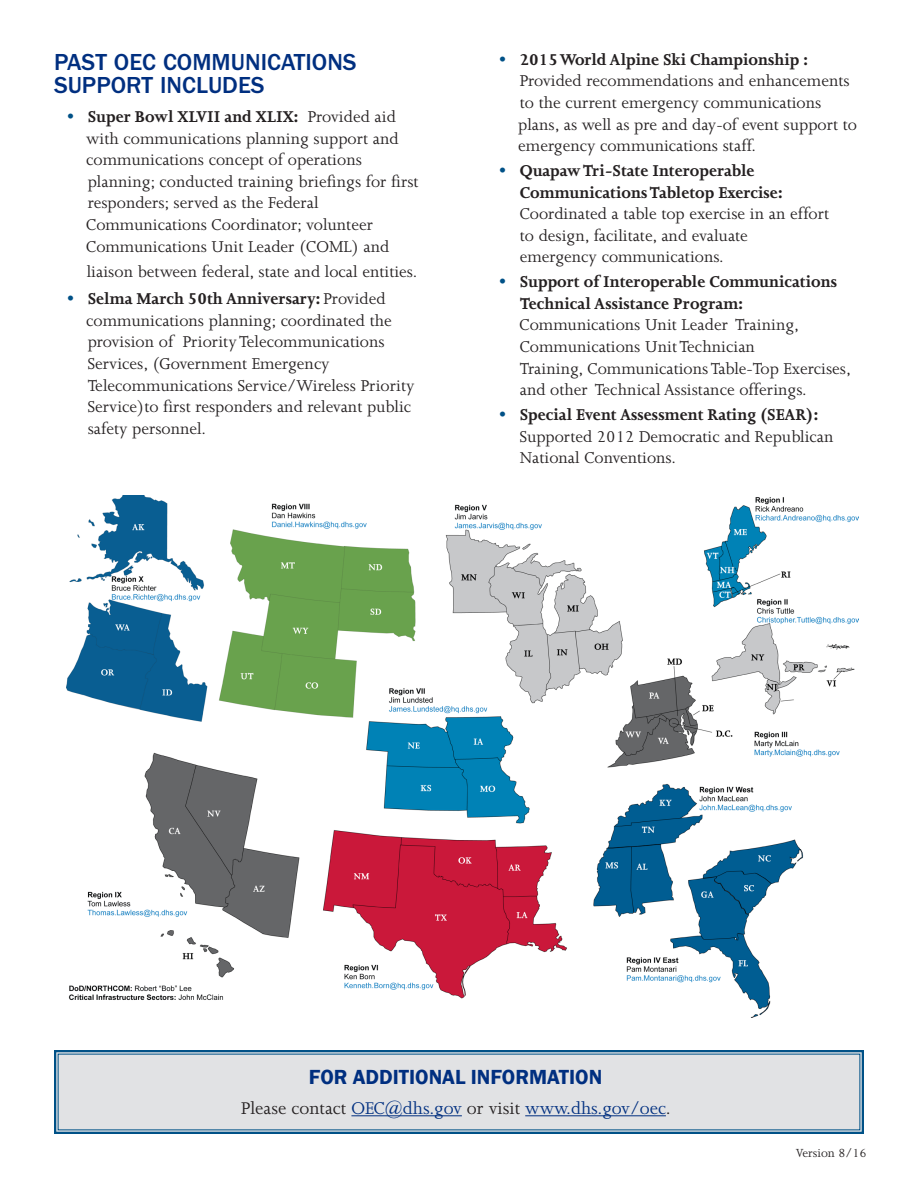
<style>
.page{position:relative;width:918px;height:1188px;background:#fff}
.page>*{position:absolute;margin:0;border:0;box-sizing:border-box;transform-origin:0 0}
.Heading_1__Blue_Cap{font:500 24px/22.5px "Franklin Gothic LT";color:#002f80}
.Text_Box__blue_headi{font:600 21px "Franklin Gothic";color:#002f80}
.Text_box__normal{font:19.5px "Joanna MT Std";color:#002f80}
.t1{font:18px/21.6px "Joanna MT Std";color:#231f20}
.t2{font:13.5px "Joanna MT Std";color:#231f20}
.s1{font-weight:700;color:#005187}
.s2{font-weight:700}
.s3{color:#231f20}
</style>
<div class="page">
<svg style="left:54px;top:1050px;width:810px;height:84px;background:#cdd5db"></svg>
<hr style="left:351px;top:1115px;width:111px;height:1px;background:#002f80">
<hr style="left:525px;top:1115px;width:141px;height:1px;background:#002f80">
<img style="left:67px;top:495px;width:792px;height:523px">
<p class="Heading_1__Blue_Cap" style="left:54px;top:51px;width:304px">PAST OEC COMMUNICATIONS<br>SUPPORT INCLUDES</p>
<p class="t1" style="left:86px;top:106px;width:334px;text-indent:-19px"><span class="s1">•</span> <span class="s2">Super Bowl XLVII and XLIX:</span> Provided aid with communications planning support and communications concept of operations planning; conducted training briefings for first responders; served as the Federal Communications Coordinator; volunteer Communications Unit Leader (COML) and</p>
<p class="t1" style="left:87px;top:260px;width:332px">liaison between federal, state and local entities.</p>
<p class="t1" style="left:86px;top:288px;width:330px;text-indent:-19px"><span class="s1">•</span> <span class="s2">Selma March 50th Anniversary:</span> Provided communications planning; coordinated the provision of Priority Telecommunications Services, (Government Emergency Telecommunications Service/Wireless Priority Service)to first responders and relevant public safety personnel.</p>
<p class="t1" style="left:518px;top:49px;width:340px;text-indent:-19px"><span class="s1">•</span> <span class="s2">2015 World Alpine Ski Championship :<br></span>Provided recommendations and enhancements to the current emergency communications plans, as well as pre and day-of event support to emergency communications staff.</p>
<p class="t1" style="left:520px;top:160px;width:311px;text-indent:-20px"><span class="s1">•</span> <span class="s2">Quapaw Tri-State Interoperable Communications Tabletop Exercise:<br></span>Coordinated a table top exercise in an effort to design, facilitate, and evaluate emergency communications.</p>
<p class="t1" style="left:520px;top:271px;width:333px;text-indent:-20px"><span class="s1">•</span> <span class="s2">Support of Interoperable Communications Technical Assistance Program:<br></span>Communications Unit Leader Training, Communications Unit Technician<br>Training, Communications Table-Top Exercises, and other Technical Assistance offerings.</p>
<p class="t1" style="left:520px;top:404px;width:315px;text-indent:-20px"><span class="s1">•</span> <span class="s2">Special Event Assessment Rating (SEAR):<br></span>Supported 2012 Democratic and Republican<br>National Conventions.</p>
<p class="Text_Box__blue_headi" style="left:309px;top:1064px;width:295px">FOR ADDITIONAL INFORMATION</p>
<p class="Text_box__normal" style="left:241px;top:1098px;width:431px"><span class="s3">Please contact</span> OEC@dhs.gov <span class="s3">or visit</span> www.dhs.gov/oec<span class="s3">.</span></p>
<p class="t2" style="left:796px;top:1145px;width:72px">Version 8/16</p>
</div>
